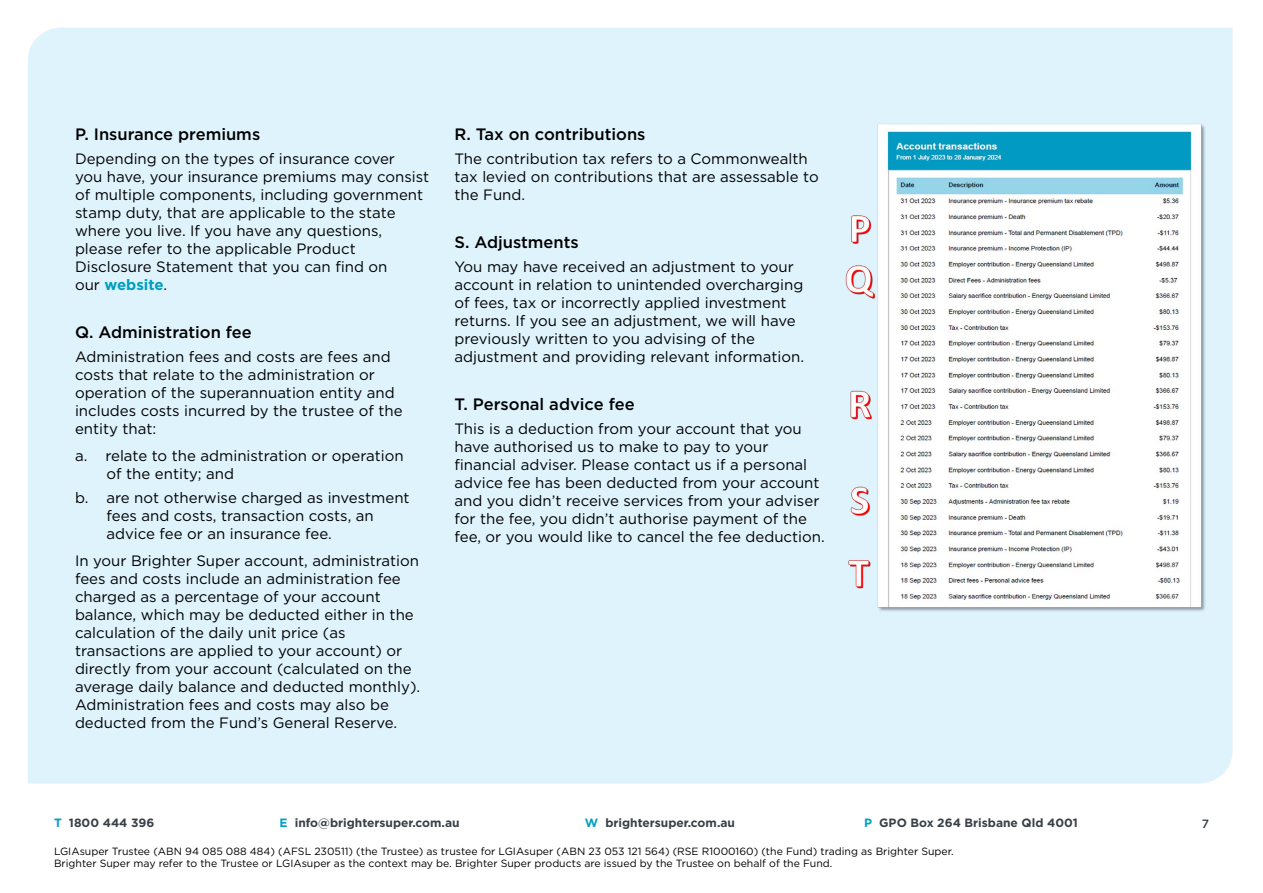
<style>
.page{position:relative;width:1263px;height:893px;background:#fff}
.page>*{position:absolute;margin:0;border:0;box-sizing:border-box;transform-origin:0 0}
.t1{font:500 16.5px "Gotham";color:#000}
.t2{font:15px/18px "Gotham";color:#000}
.t3{font:700 12px "Gotham";color:#394048}
.t4{font:500 12px "Gotham";color:#394048}
.t5{font:10.5px/12.6px "Gotham";color:#000}
.s1{font-weight:700;color:#009fc0}
.s2{color:#009fc0}
</style>
<div class="page">
<div style="left:28px;top:28px;width:1204px;height:756px;background:#dff3fd"></div>
<img style="left:846px;top:122px;width:361px;height:492px">
<p class="t1" style="left:75px;top:123px;width:187px">P. Insurance premiums</p>
<p class="t2" style="left:75px;top:149px;width:356px">Depending on the types of insurance cover<br>you have, your insurance premiums may consist of multiple components, including government stamp duty, that are applicable to the state where you live. If you have any questions, please refer to the applicable Product Disclosure Statement that you can find on<br>our <span class="s1">website</span>.</p>
<p class="t1" style="left:75px;top:321px;width:178px">Q. Administration fee</p>
<p class="t2" style="left:75px;top:347px;width:329px">Administration fees and costs are fees and costs that relate to the administration or operation of the superannuation entity and includes costs incurred by the trustee of the entity that:</p>
<p class="t2" style="left:106px;top:446px;width:299px;text-indent:-32px">a. relate to the administration or operation of the entity; and</p>
<p class="t2" style="left:106px;top:488px;width:305px;text-indent:-32px">b. are not otherwise charged as investment fees and costs, transaction costs, an advice fee or an insurance fee.</p>
<p class="t2" style="left:75px;top:551px;width:347px">In your Brighter Super account, administration fees and costs include an administration fee charged as a percentage of your account balance, which may be deducted either in the calculation of the daily unit price (as transactions are applied to your account) or directly from your account (calculated on the average daily balance and deducted monthly).<br>Administration fees and costs may also be deducted from the Fund’s General Reserve.</p>
<p class="t1" style="left:454px;top:123px;width:193px">R. Tax on contributions</p>
<p class="t2" style="left:454px;top:149px;width:366px">The contribution tax refers to a Commonwealth tax levied on contributions that are assessable to the Fund.</p>
<p class="t1" style="left:454px;top:231px;width:126px">S. Adjustments</p>
<p class="t2" style="left:454px;top:257px;width:351px">You may have received an adjustment to your account in relation to unintended overcharging of fees, tax or incorrectly applied investment returns. If you see an adjustment, we will have previously written to you advising of the adjustment and providing relevant information.</p>
<p class="t1" style="left:454px;top:393px;width:182px">T. Personal advice fee</p>
<p class="t2" style="left:454px;top:419px;width:372px">This is a deduction from your account that you have authorised us to make to pay to your financial adviser. Please contact us if a personal advice fee has been deducted from your account and you didn’t receive services from your adviser for the fee, you didn’t authorise payment of the fee, or you would like to cancel the fee deduction.</p>
<p class="t3" style="left:54px;top:815px;width:102px"><span class="s2">T</span> 1800 444 396</p>
<p class="t3" style="left:279px;top:815px;width:182px"><span class="s2">E</span> info@brightersuper.com.au</p>
<p class="t3" style="left:585px;top:815px;width:152px"><span class="s2">W</span> brightersuper.com.au</p>
<p class="t3" style="left:864px;top:815px;width:215px"><span class="s2">P</span> GPO Box 264 Brisbane Qld 4001</p>
<p class="t5" style="left:54px;top:845px;width:901px">LGIAsuper Trustee (ABN 94 085 088 484) (AFSL 230511) (the Trustee) as trustee for LGIAsuper (ABN 23 053 121 564) (RSE R1000160) (the Fund) trading as Brighter Super.<br>Brighter Super may refer to the Trustee or LGIAsuper as the context may be. Brighter Super products are issued by the Trustee on behalf of the Fund.</p>
<p class="t4" style="left:1202px;top:815px;width:9px">7</p>
</div>
